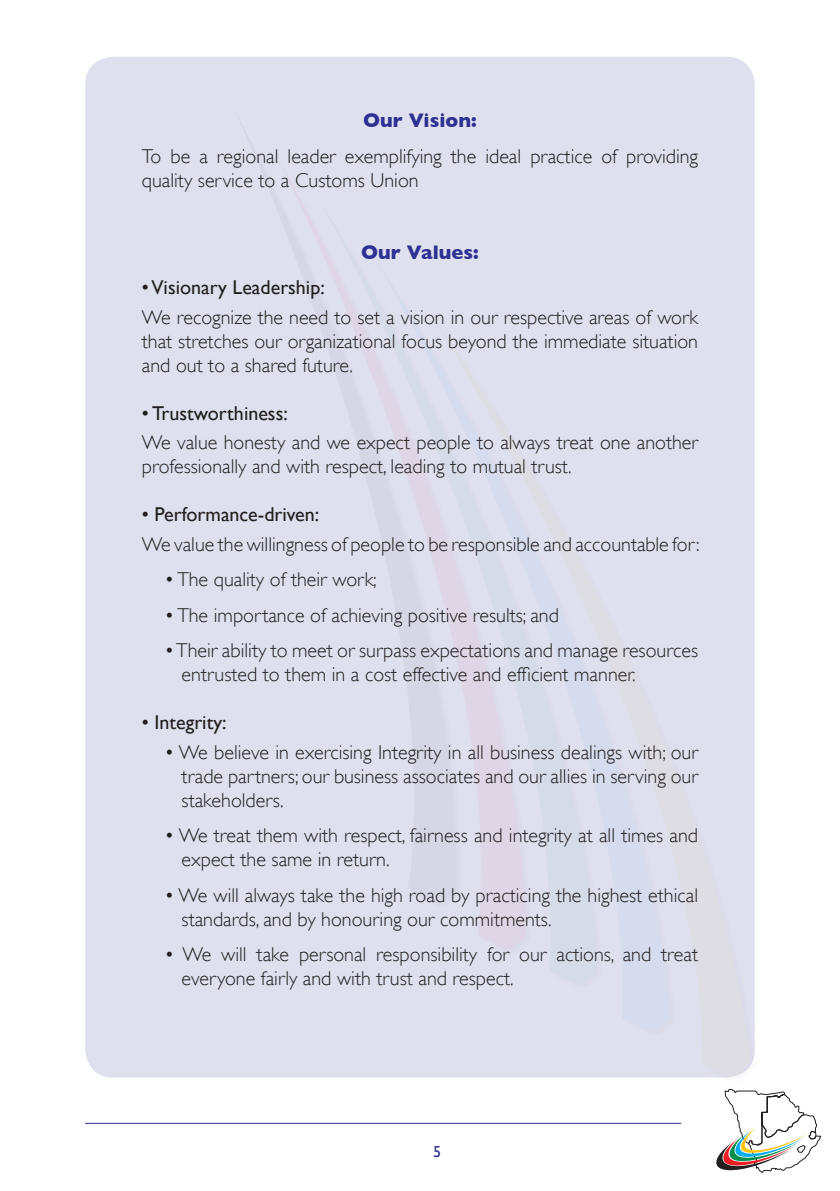
<style>
.page{position:relative;width:840px;height:1191px;background:#fff}
.page>*{position:absolute;margin:0;border:0;box-sizing:border-box;transform-origin:0 0}
.t1{font:300 20px/24px "Gill Sans";color:#231f20}
.t2{font:20px "Gill Sans";color:#231f20}
.t3{font:700 20px "Gill Sans";color:#2e3092}
.t4{font:16px "Gill Sans";color:#2e3092}
</style>
<div class="page">
<svg style="left:716px;top:1089px;width:105px;height:84px"></svg>
<div style="left:85px;top:57px;width:669px;height:1020px;background:#dfe0ee;border-radius:28px"></div>
<hr style="left:85px;top:1122px;width:595px;height:1px;background:#2e3092">
<p class="t3" style="left:363px;top:109px;width:115px">Our Vision:</p>
<p class="t1" style="left:142px;top:144px;width:557px">To be a regional leader exemplifying the ideal practice of providing quality service to a Customs Union</p>
<p class="t3" style="left:361px;top:240px;width:119px">Our Values:</p>
<p class="t2" style="left:142px;top:276px;width:184px">• Visionary Leadership:</p>
<p class="t1" style="left:142px;top:305px;width:557px;text-align:justify">We recognize the need to set a vision in our respective areas of work that stretches our organizational focus beyond the immediate situation and out to a shared future.</p>
<p class="t2" style="left:142px;top:401px;width:147px">• Trustworthiness:</p>
<p class="t1" style="left:142px;top:430px;width:557px">We value honesty and we expect people to always treat one another professionally and with respect, leading to mutual trust.</p>
<p class="t2" style="left:142px;top:503px;width:179px">• Performance-driven:</p>
<p class="t1" style="left:142px;top:532px;width:559px">We value the willingness of people to be responsible and accountable for:</p>
<p class="t1" style="left:164px;top:567px;width:213px">• The quality of their work;</p>
<p class="t1" style="left:164px;top:603px;width:395px">• The importance of achieving positive results; and</p>
<p class="t1" style="left:181px;top:638px;width:517px;text-indent:-17px">• Their ability to meet or surpass expectations and manage resources entrusted to them in a cost effective and efficient manner.</p>
<p class="t2" style="left:142px;top:711px;width:86px">• Integrity:</p>
<p class="t1" style="left:181px;top:740px;width:517px;text-align:justify;text-indent:-17px">• We believe in exercising Integrity in all business dealings with; our trade partners; our business associates and our allies in serving our stakeholders.</p>
<p class="t1" style="left:181px;top:823px;width:517px;text-indent:-17px">• We treat them with respect, fairness and integrity at all times and expect the same in return.</p>
<p class="t1" style="left:181px;top:882px;width:517px;text-indent:-17px">• We will always take the high road by practicing the highest ethical standards, and by honouring our commitments.</p>
<p class="t1" style="left:181px;top:942px;width:517px;text-indent:-17px">• We will take personal responsibility for our actions, and treat everyone fairly and with trust and respect.</p>
<p class="t4" style="left:433px;top:1142px;width:9px">5</p>
</div>
